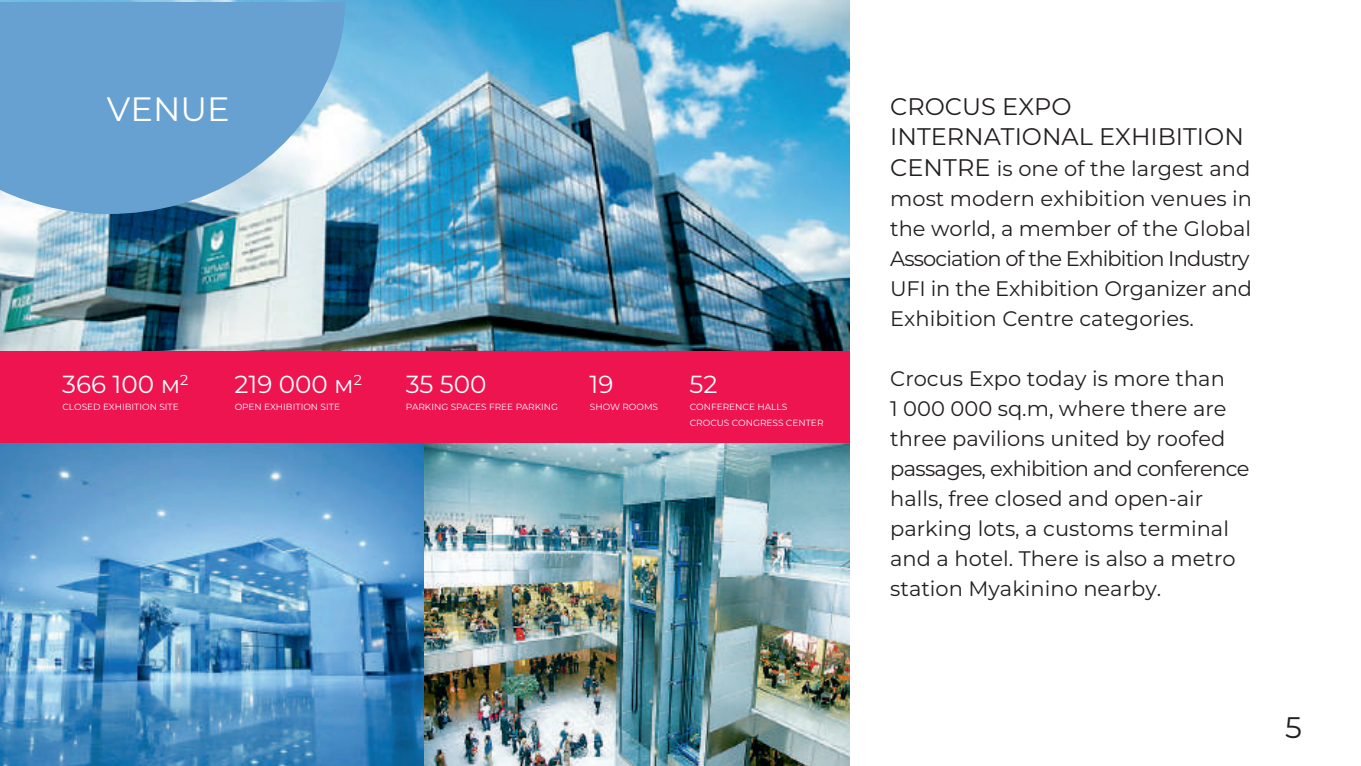
<style>
.page{position:relative;width:1361px;height:766px;background:#fff}
.page>*{position:absolute;margin:0;border:0;box-sizing:border-box;transform-origin:0 0}
.t1{font:33.6px "Montserrat";color:#fff}
.t2{font:29.7px "Montserrat";color:#231f20}
.t3{font:24.6px "Montserrat";color:#fff}
.t4{font:24px/30px "Montserrat";color:#231f20}
.t5{font:21px/30px "Montserrat";color:#231f20;text-align:justify}
.t6{font:9px/15px "Montserrat";color:#fff}
.s1{font-size:24px}
</style>
<div class="page">
<img style="left:0;top:0;width:850px;height:351px">
<svg style="left:0;top:2px;width:345px;height:212px;background:#76aad4"></svg>
<img style="left:0;top:442px;width:425px;height:323px">
<img style="left:425px;top:442px;width:425px;height:323px">
<div style="left:0;top:351px;width:850px;height:91px;background:#ed1450"></div>
<h1 class="t1" style="left:107px;top:85px;width:124px">VENUE</h1>
<p class="t4" style="left:890px;top:91px;width:355px">CROCUS EXPO<br>INTERNATIONAL EXHIBITION</p>
<p class="t5" style="left:890px;top:152px;width:363px"><span class="s1">CENTRE</span> is one of the largest and most modern exhibition venues in the world, a member of the Global Association of the Exhibition Industry UFI in the Exhibition Organizer and Exhibition Centre categories.</p>
<p class="t3" style="left:62px;top:367px;width:128px">366 100 м<sup>2</sup></p>
<p class="t6" style="left:62px;top:399px;width:118px">CLOSED EXHIBITION SITE</p>
<p class="t3" style="left:234px;top:367px;width:129px">219 000 м<sup>2</sup></p>
<p class="t6" style="left:235px;top:399px;width:107px">OPEN EXHIBITION SITE</p>
<p class="t3" style="left:406px;top:367px;width:82px">35 500</p>
<p class="t6" style="left:406px;top:399px;width:154px">PARKING SPACES FREE PARKING</p>
<p class="t3" style="left:589px;top:367px;width:25px">19</p>
<p class="t6" style="left:590px;top:399px;width:70px">SHOW ROOMS</p>
<p class="t3" style="left:689px;top:367px;width:29px">52</p>
<p class="t6" style="left:690px;top:399px;width:135px">CONFERENCE HALLS<br>CROCUS CONGRESS CENTER</p>
<p class="t5" style="left:890px;top:362px;width:361px;text-align:left">Crocus Expo today is more than<br>1 000 000 sq.m, where there are three pavilions united by roofed passages, exhibition and conference halls, free closed and open-air parking lots, a customs terminal and a hotel. There is also a metro station Myakinino nearby.</p>
<h2 class="t2" style="left:1285px;top:706px;width:18px">5</h2>
</div>
